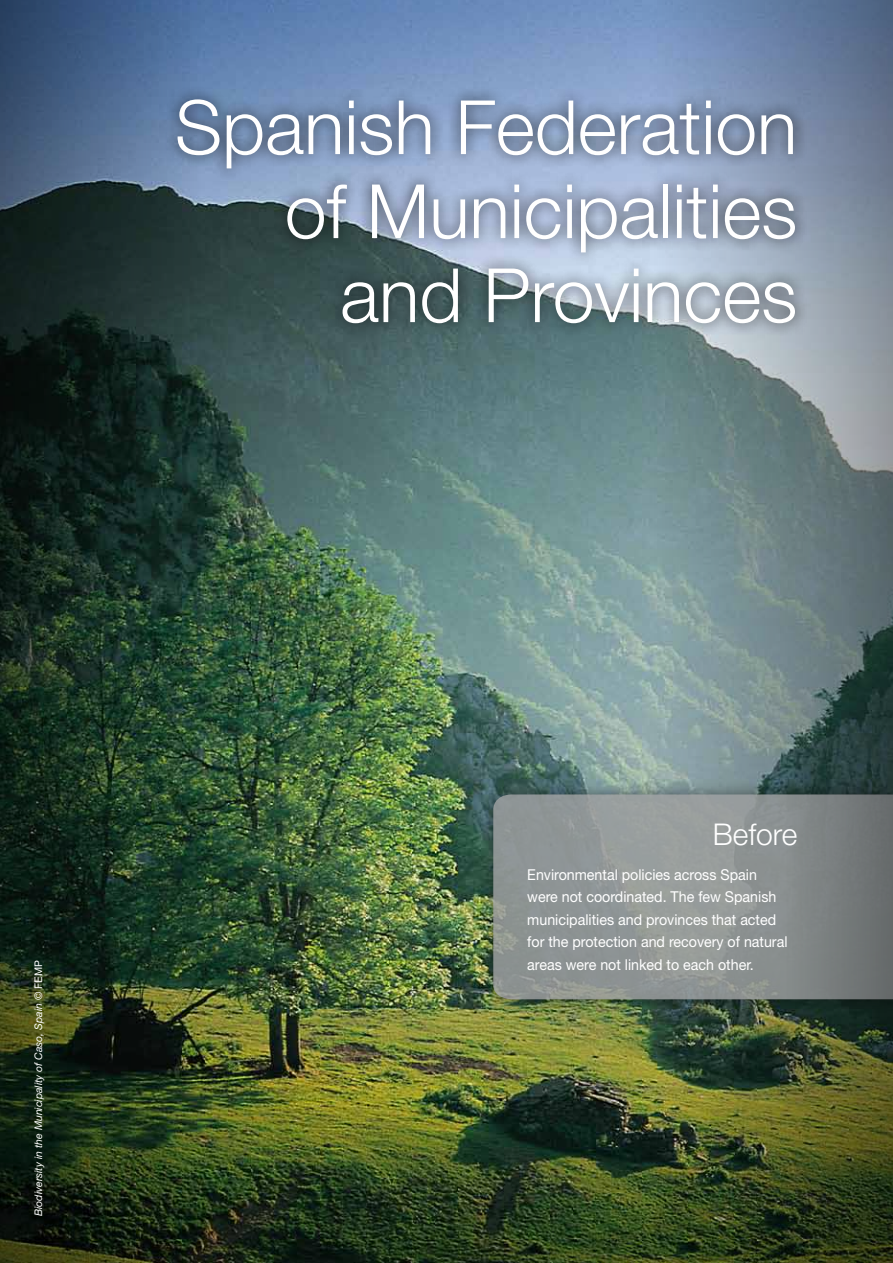
<style>
.page{position:relative;width:893px;height:1263px;background:#fff}
.page>*{position:absolute;margin:0;border:0;box-sizing:border-box;transform-origin:0 0}
.t1{font:300 75px/84px "Helvetica Neue";color:#fff;text-align:right}
.t2{font:300 30px "Helvetica Neue";color:#fff}
.t3{font:15px/22.5px "Helvetica Neue";color:#fff;scale:.95 1}
.t4{font:italic 10.5px "Helvetica Neue";letter-spacing:-.005em;color:#fff}
.s1{font-style:normal}
</style>
<div class="page">
<img style="left:202px;top:0;width:451px;height:1087px">
<svg style="left:653px;top:0;width:240px;height:1087px;background:#6c8085"></svg>
<svg style="left:0;top:0;width:202px;height:1087px;background:#203631"></svg>
<img style="left:0;top:1087px;width:893px;height:176px">
<div style="left:478px;top:779px;width:415px;height:234px;background:#000;opacity:.5"></div>
<svg style="left:493px;top:794px;width:292px;height:205px;background:#919696"></svg>
<div style="left:785px;top:794px;width:108px;height:205px;background:linear-gradient(to right,#898e8e,#666a6b)"></div>
<div style="left:163px;top:85px;width:644px;height:252px;background:#000;opacity:.75"></div>
<h1 class="t1" style="left:175px;top:84px;width:624px">Spanish Federation of Municipalities and Provinces</h1>
<p class="t4" style="left:32px;top:1216px;width:257px;rotate:-90deg">Biodiversity in the Municipality of Caso, Spain <span class="s1">© FEMP</span></p>
<h2 class="t2" style="left:713px;top:815px;width:86px">Before</h2>
<p class="t3" style="left:527px;top:863px;width:275px">Environmental policies across Spain were not coordinated. The few Spanish municipalities and provinces that acted for the protection and recovery of natural areas were not linked to each other.</p>
</div>
